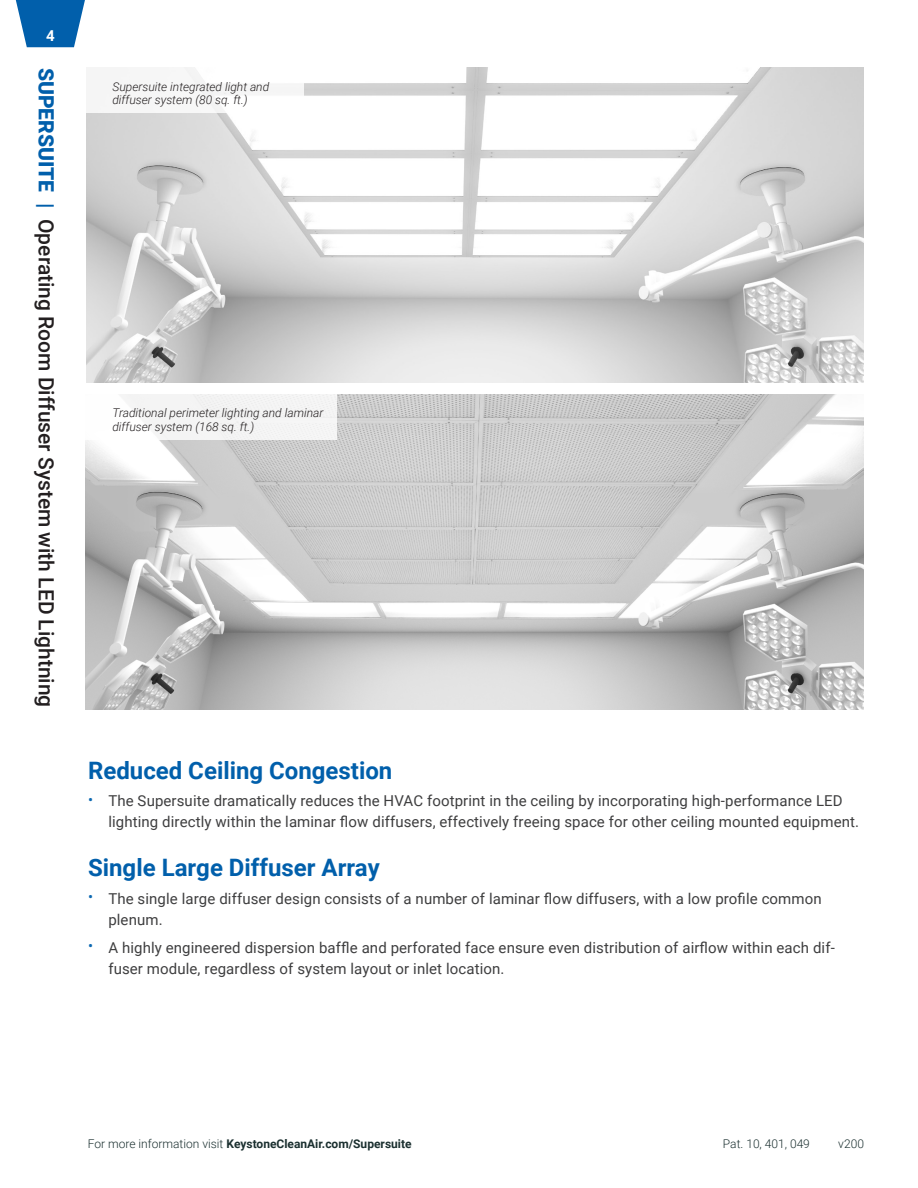
<style>
.page{position:relative;width:918px;height:1188px;background:#fff}
.page>*{position:absolute;margin:0;border:0;box-sizing:border-box;transform-origin:0 0}
.t1{font:700 24px "Roboto";color:#015fab}
.t2{font:500 21px "Roboto";color:#231f20}
.t3{font:15px/21px "Roboto";letter-spacing:.005em;color:#3e3e3f}
.t4{font:700 15px "Roboto";color:#fff}
.Callouts{font:italic 300 12px/13.5px "Roboto";color:#231f20}
.t5{font:700 12px "Roboto";color:#1b3030}
.t6{font:300 12px "Roboto";color:#1b3030}
.s1{font-weight:900;color:#015fab}
.s2{color:#0d69b2}
.s3{font-weight:300}
</style>
<div class="page">
<img style="left:86px;top:68px;width:778px;height:314px">
<img style="left:86px;top:395px;width:778px;height:314px">
<div style="left:85px;top:394px;width:252px;height:46px;background:#f4f4f4"></div>
<div style="left:85px;top:68px;width:219px;height:45px;background:#f6f6f6"></div>
<svg style="left:15px;top:0;width:70px;height:47px"></svg>
<p class="t4" style="left:46px;top:25px;width:10px">4</p>
<h2 class="t2" style="left:61px;top:68px;width:641px;rotate:90deg"><span class="s1">SUPERSUITE |</span> Operating Room Diffuser System with LED Lightning</h2>
<p class="Callouts" style="left:112px;top:79px;width:158px">Supersuite integrated light and diffuser system (80 sq. ft.)</p>
<p class="Callouts" style="left:112px;top:406px;width:212px">Traditional perimeter lighting and laminar diffuser system (168 sq. ft.)</p>
<h1 class="t1" style="left:88px;top:753px;width:306px">Reduced Ceiling Congestion</h1>
<p class="t3" style="left:108px;top:790px;width:752px;text-indent:-20px"><span class="s2">•</span> The Supersuite dramatically reduces the HVAC footprint in the ceiling by incorporating high-performance LED lighting directly within the laminar flow diffusers, effectively freeing space for other ceiling mounted equipment.</p>
<h1 class="t1" style="left:88px;top:851px;width:293px">Single Large Diffuser Array</h1>
<p class="t3" style="left:108px;top:888px;width:715px;text-indent:-20px"><span class="s2">•</span> The single large diffuser design consists of a number of laminar flow diffusers, with a low profile common plenum.</p>
<p class="t3" style="left:108px;top:936px;width:728px;text-indent:-20px"><span class="s2">•</span> A highly engineered dispersion baffle and perforated face ensure even distribution of airflow within each dif&shy;fuser module, regardless of system layout or inlet location.</p>
<p class="t5" style="left:88px;top:1135px;width:325px"><span class="s3">For more information visit</span> KeystoneCleanAir.com/Supersuite</p>
<p class="t6" style="left:723px;top:1135px;width:88px">Pat. 10, 401, 049</p>
<p class="t6" style="left:838px;top:1135px;width:27px">v200</p>
</div>
